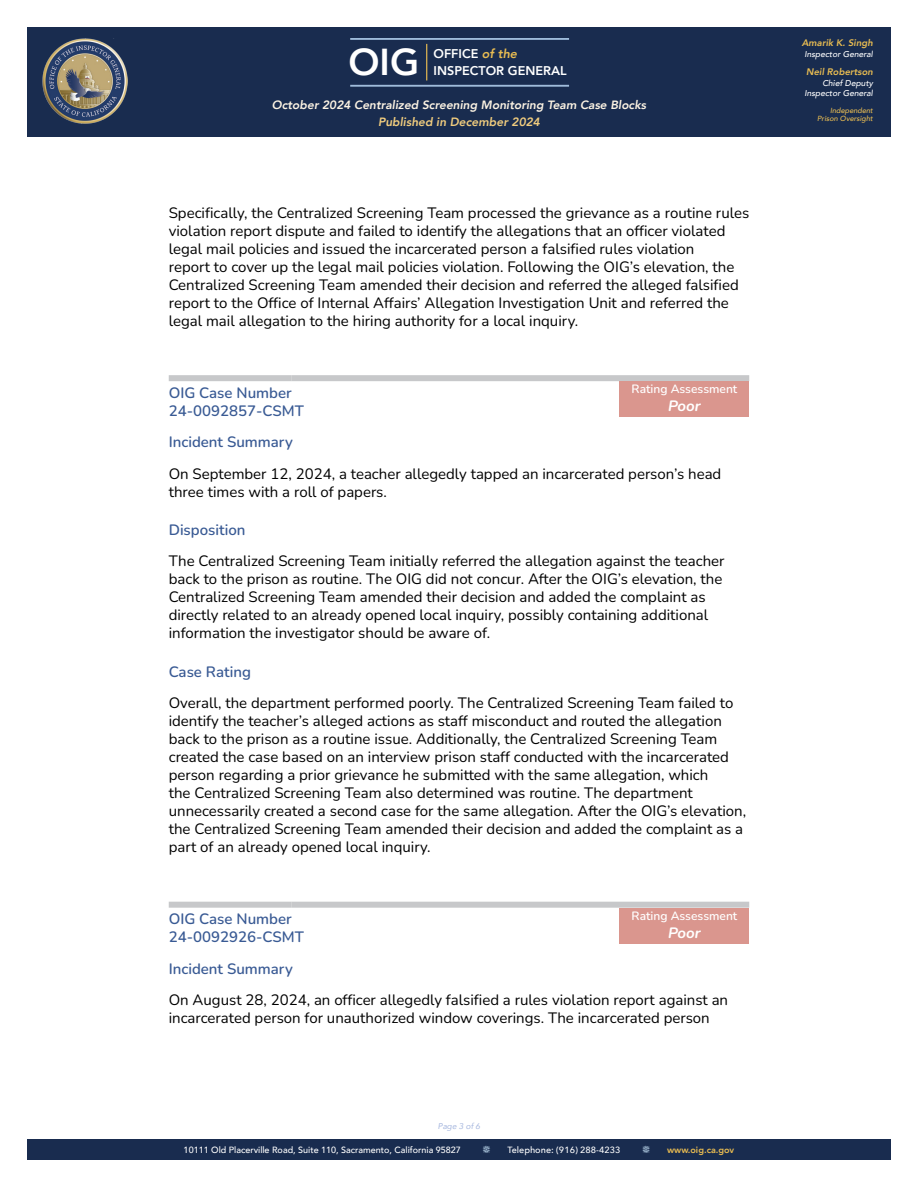
<style>
.page{position:relative;width:918px;height:1188px;background:#fff}
.page>*{position:absolute;margin:0;border:0;box-sizing:border-box;transform-origin:0 0}
.t1{font:800 37.35px "Avenir";color:#fff}
.t2{font:200 15px/18px "Nunito";color:#000}
.t3{font:200 15px/18px "Nunito";color:#395a94}
.t4{font:italic 200 15px "Nunito";color:#fff}
.t5{font:800 12.6px/16.8px "Avenir";color:#fff}
.t6{font:italic 800 12px "Avenir";color:#fdf4e4}
.t7{font:200 12px "Nunito";color:#fff}
.t8{font:italic 800 12px "Avenir";color:#f0cc7e}
.t9{font:italic 800 9.45px "Avenir";color:#e8bc52}
.t10{font:500 9px "Avenir";color:#fff}
.t11{font:500 9px "Avenir Next";color:#fff}
.t12{font:800 9px "Avenir";color:#e9bc51}
.t13{font:italic 500 8.4px/10.2px "Avenir";color:#fff;text-align:right}
.t14{font:italic 8.25px "Avenir";color:#a5b6de}
.t15{font:italic 500 7.35px/8.9px "Avenir";color:#e8bc52;text-align:right}
.s1{font-style:italic;color:#e8bc52}
</style>
<div class="page">
<div style="left:27px;top:1140px;width:864px;height:20px;background:#192c4f"></div>
<div style="left:27px;top:27px;width:864px;height:109px;background:#192c4f"></div>
<hr style="left:426px;top:44px;width:1px;height:36px;background:#e4b952">
<hr style="left:350px;top:85px;width:219px;height:2px;background:#c2e1ff">
<hr style="left:350px;top:38px;width:219px;height:2px;background:#c0e0ff">
<img style="left:42px;top:39px;width:85px;height:85px">
<div style="left:169px;top:375px;width:123px;height:6px;background:#c7c8ca"></div>
<div style="left:292px;top:375px;width:457px;height:6px;background:#c7c8ca"></div>
<div style="left:169px;top:902px;width:123px;height:6px;background:#c7c8ca"></div>
<div style="left:292px;top:902px;width:457px;height:6px;background:#c7c8ca"></div>
<div style="left:620px;top:381px;width:129px;height:36px;background:#da968e"></div>
<div style="left:620px;top:908px;width:129px;height:35px;background:#da968e"></div>
<h1 class="t1" style="left:348px;top:33px;width:72px">OIG</h1>
<p class="t5" style="left:434px;top:45px;width:135px">OFFICE <span class="s1">of the<br></span>INSPECTOR GENERAL</p>
<p class="t6" style="left:272px;top:97px;width:376px">October 2024 Centralized Screening Monitoring Team Case Blocks</p>
<p class="t8" style="left:378px;top:115px;width:164px">Published in December 2024</p>
<p class="t2" style="left:169px;top:203px;width:582px">Specifically, the Centralized Screening Team processed the grievance as a routine rules violation report dispute and failed to identify the allegations that an officer violated legal mail policies and issued the incarcerated person a falsified rules violation<br>report to cover up the legal mail policies violation. Following the OIG’s elevation, the Centralized Screening Team amended their decision and referred the alleged falsified report to the Office of Internal Affairs’ Allegation Investigation Unit and referred the legal mail allegation to the hiring authority for a local inquiry.</p>
<p class="t7" style="left:632px;top:381px;width:107px">Rating Assessment</p>
<p class="t4" style="left:668px;top:396px;width:34px">Poor</p>
<p class="t3" style="left:169px;top:383px;width:137px">OIG Case Number<br>24-0092857-CSMT</p>
<p class="t3" style="left:169px;top:432px;width:126px">Incident Summary</p>
<p class="t2" style="left:169px;top:464px;width:554px">On September 12, 2024, a teacher allegedly tapped an incarcerated person’s head three times with a roll of papers.</p>
<p class="t3" style="left:169px;top:520px;width:78px">Disposition</p>
<p class="t2" style="left:169px;top:552px;width:557px">The Centralized Screening Team initially referred the allegation against the teacher back to the prison as routine. The OIG did not concur. After the OIG’s elevation, the Centralized Screening Team amended their decision and added the complaint as directly related to an already opened local inquiry, possibly containing additional information the investigator should be aware of.</p>
<p class="t3" style="left:169px;top:662px;width:84px">Case Rating</p>
<p class="t2" style="left:169px;top:693px;width:579px">Overall, the department performed poorly. The Centralized Screening Team failed to identify the teacher’s alleged actions as staff misconduct and routed the allegation back to the prison as a routine issue. Additionally, the Centralized Screening Team created the case based on an interview prison staff conducted with the incarcerated person regarding a prior grievance he submitted with the same allegation, which<br>the Centralized Screening Team also determined was routine. The department unnecessarily created a second case for the same allegation. After the OIG’s elevation, the Centralized Screening Team amended their decision and added the complaint as a part of an already opened local inquiry.</p>
<p class="t7" style="left:632px;top:907px;width:107px">Rating Assessment</p>
<p class="t4" style="left:668px;top:922px;width:34px">Poor</p>
<p class="t3" style="left:169px;top:909px;width:137px">OIG Case Number<br>24-0092926-CSMT</p>
<p class="t3" style="left:169px;top:959px;width:126px">Incident Summary</p>
<p class="t2" style="left:169px;top:990px;width:561px">On August 28, 2024, an officer allegedly falsified a rules violation report against an incarcerated person for unauthorized window coverings. The incarcerated person</p>
<p class="t14" style="left:438px;top:1121px;width:44px">Page 3 of 6</p>
<p class="t10" style="left:184px;top:1142px;width:279px">10111 Old Placerville Road, Suite 110, Sacramento, California 95827</p>
<p class="t11" style="left:507px;top:1142px;width:115px">Telephone: (916) 288-4233</p>
<p class="t12" style="left:667px;top:1142px;width:69px">www.oig.ca.gov</p>
<p class="t9" style="left:802px;top:37px;width:73px">Amarik K. Singh</p>
<p class="t13" style="left:805px;top:49px;width:70px">Inspector General</p>
<p class="t9" style="left:806px;top:66px;width:68px">Neil Robertson</p>
<p class="t13" style="left:805px;top:78px;width:70px">Chief Deputy<br>Inspector General</p>
<p class="t15" style="left:817px;top:106px;width:57px">Independent<br>Prison Oversight</p>
</div>
